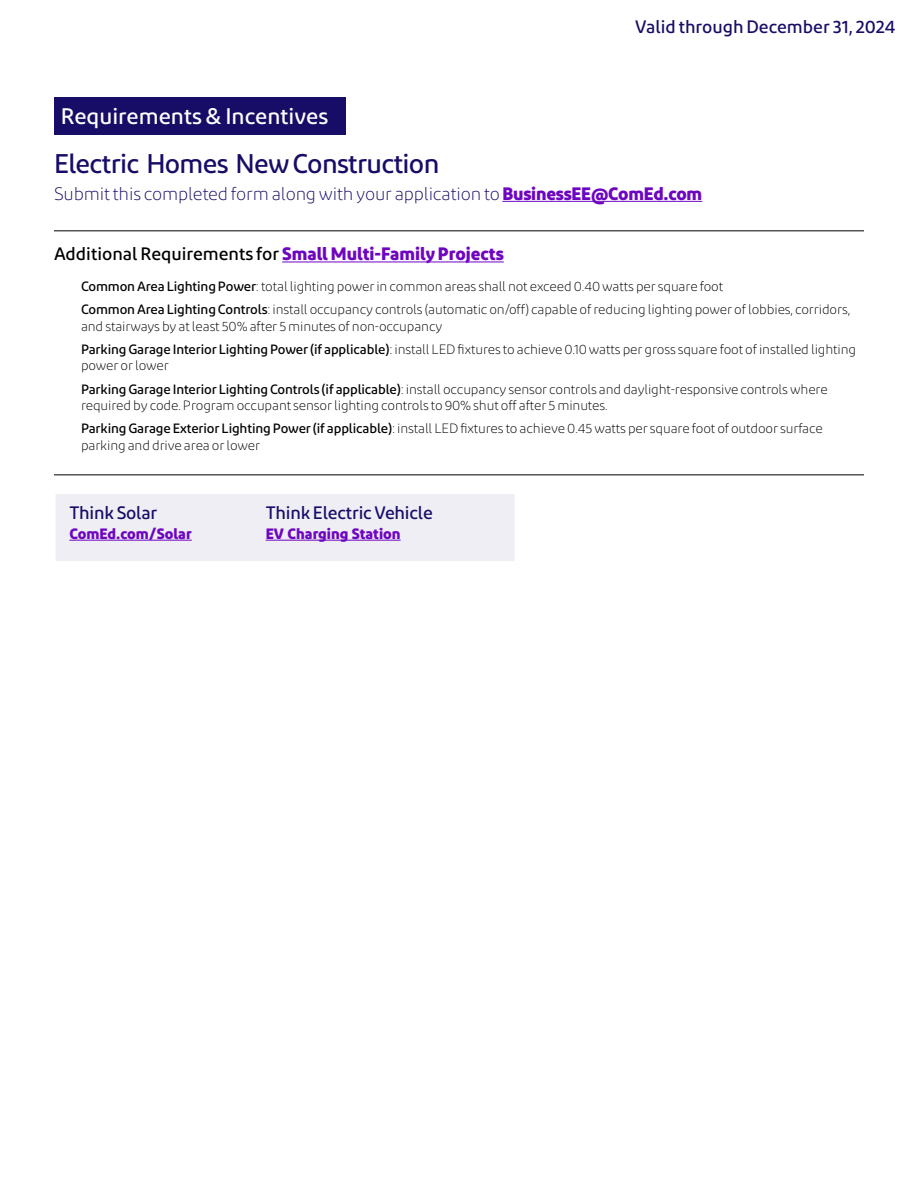
<style>
.page{position:relative;width:918px;height:1188px;background:#fff}
.page>*{position:absolute;margin:0;border:0;box-sizing:border-box;transform-origin:0 0}
.t1{font:500 27px "Diodrum";letter-spacing:-.025em;color:#170d67}
.t2{font:500 22.5px "Diodrum";color:#fff}
.t3{font:300 18px "Diodrum";letter-spacing:-.01em;color:#170d67}
.t4{font:500 18px "Diodrum";letter-spacing:-.01em;color:#170d67}
.t5{font:500 18px "Diodrum";color:#000}
.t6{font:700 15px "Diodrum";color:#6e06c1}
.t7{font:300 13.5px/16.5px "Diodrum";letter-spacing:-.01em;color:#000}
.s1{font-weight:700;color:#6e06c1}
.s2{font-weight:500}
</style>
<div class="page">
<div style="left:54px;top:97px;width:292px;height:38px;background:#170d67"></div>
<hr style="left:502px;top:201px;width:200px;height:1px;background:#6e06c1">
<hr style="left:54px;top:230px;width:810px;height:1px;background:#000">
<hr style="left:282px;top:262px;width:222px;height:1px;background:#6e06c1">
<div style="left:54px;top:492px;width:462px;height:71px;background:#efeef4;border:2px solid #fff"></div>
<hr style="left:69px;top:540px;width:123px;height:1px;background:#6e06c1">
<hr style="left:266px;top:540px;width:135px;height:1px;background:#6e06c1">
<hr style="left:54px;top:474px;width:810px;height:1px;background:#000">
<p class="t4" style="left:635px;top:15px;width:262px">Valid through December 31, 2024</p>
<p class="t2" style="left:61px;top:103px;width:269px">Requirements &amp; Incentives</p>
<p class="t1" style="left:54px;top:146px;width:387px">Electric Homes New Construction</p>
<p class="t3" style="left:54px;top:183px;width:650px">Submit this completed form along with your application to <span class="s1">BusinessEE@ComEd.com</span></p>
<p class="t5" style="left:54px;top:243px;width:451px">Additional Requirements for <span class="s1">Small Multi-Family Projects</span></p>
<p class="t7" style="left:81px;top:278px;width:644px"><span class="s2">Common Area Lighting Power</span>: total lighting power in common areas shall not exceed 0.40 watts per square foot</p>
<p class="t7" style="left:81px;top:301px;width:771px"><span class="s2">Common Area Lighting Controls</span>: install occupancy controls (automatic on/off) capable of reducing lighting power of lobbies, corridors, and stairways by at least 50% after 5 minutes of non-occupancy</p>
<p class="t7" style="left:81px;top:341px;width:777px"><span class="s2">Parking Garage Interior Lighting Power (if applicable)</span>: install LED fixtures to achieve 0.10 watts per gross square foot of installed lighting power or lower</p>
<p class="t7" style="left:81px;top:381px;width:748px"><span class="s2">Parking Garage Interior Lighting Controls (if applicable)</span>: install occupancy sensor controls and daylight-responsive controls where required by code. Program occupant sensor lighting controls to 90% shut off after 5 minutes.</p>
<p class="t7" style="left:81px;top:420px;width:743px"><span class="s2">Parking Garage Exterior Lighting Power (if applicable)</span>: install LED fixtures to achieve 0.45 watts per square foot of outdoor surface parking and drive area or lower</p>
<p class="t4" style="left:69px;top:502px;width:90px">Think Solar</p>
<p class="t6" style="left:69px;top:523px;width:124px">ComEd.com/Solar</p>
<p class="t4" style="left:266px;top:502px;width:169px">Think Electric Vehicle</p>
<p class="t6" style="left:266px;top:523px;width:136px">EV Charging Station</p>
</div>
